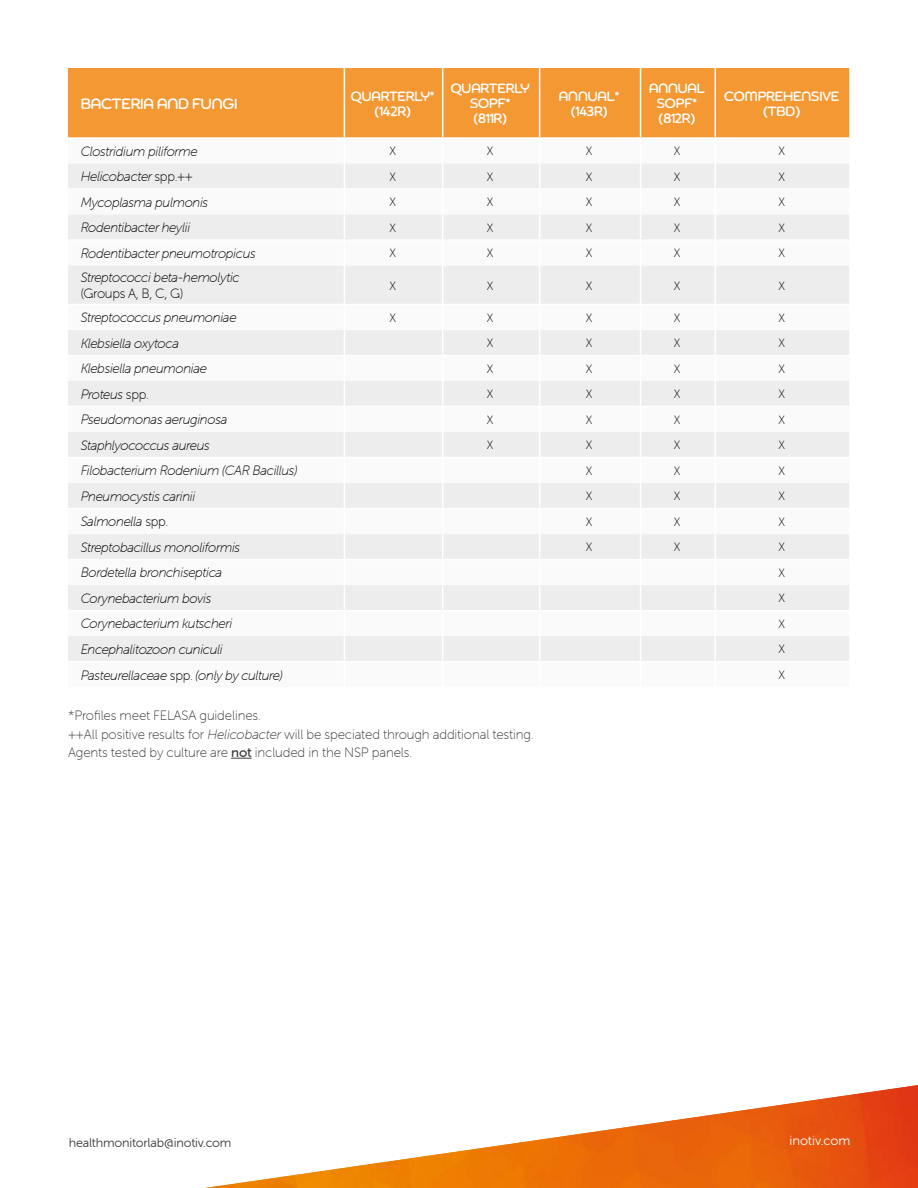
<style>
.page{position:relative;width:918px;height:1188px;background:#fff}
.page>*{position:absolute;margin:0;border:0;box-sizing:border-box;transform-origin:0 0}
.Inotiv_Table_Headers{font:500 15px "Chennai";letter-spacing:-.01em;color:#fff}
.Medium_Table_Text{font:italic 13.5px "Museo Sans Rounded 100";letter-spacing:-.025em;color:#000}
.Inotiv_Body_Text{font:13.5px "Museo Sans Rounded 100";letter-spacing:-.01em;color:#3c3c3b}
.Inotiv_Table_Headers-2{font:500 13.5px/15px "Chennai";letter-spacing:-.01em;color:#fff;text-align:center}
.Medium_Table_Text-2{font:13.5px "Museo Sans Rounded 100";letter-spacing:-.025em;color:#000}
.t1{font:13.2px "Museo Sans Rounded 300";color:#fff}
.t2{font:12.75px "Museo Sans Rounded 300";letter-spacing:-.015em;color:#3c3c3b}
.Inotiv_Body_Text-2{font:12px "Museo Sans Rounded 100";color:#000}
.s1{font-style:normal}
.s2{font-style:italic}
.s3{font-family:"Museo Sans Rounded 500"}
</style>
<div class="page">
<img style="left:205px;top:1085px;width:713px;height:103px">
<div style="left:68px;top:68px;width:781px;height:69px;background:#f49833"></div>
<svg style="left:68px;top:164px;width:276px;height:497px;fill:#eeedee"></svg>
<hr style="left:344px;top:68px;width:1px;height:69px;background:#fff">
<hr style="left:442px;top:68px;width:1px;height:69px;background:#fff">
<hr style="left:539px;top:68px;width:1px;height:69px;background:#fff">
<hr style="left:640px;top:68px;width:1px;height:69px;background:#fff">
<hr style="left:715px;top:68px;width:1px;height:69px;background:#fff">
<hr style="left:68px;top:304px;width:276px;height:1px;background:#fff">
<hr style="left:68px;top:188px;width:276px;height:2px;background:#fff">
<hr style="left:68px;top:239px;width:276px;height:2px;background:#fff">
<hr style="left:68px;top:355px;width:276px;height:1px;background:#fff">
<hr style="left:68px;top:610px;width:276px;height:1px;background:#fff">
<hr style="left:68px;top:406px;width:276px;height:1px;background:#fff">
<hr style="left:68px;top:457px;width:276px;height:1px;background:#fff">
<hr style="left:68px;top:508px;width:276px;height:1px;background:#fff">
<hr style="left:68px;top:559px;width:276px;height:1px;background:#fff">
<svg style="left:345px;top:164px;width:504px;height:497px"></svg>
<svg style="left:231px;top:758px;width:21px;height:1px"></svg>
<p class="Inotiv_Table_Headers" style="left:81px;top:94px;width:158px">BACTERIA AND FUNGI</p>
<p class="Inotiv_Table_Headers-2" style="left:351px;top:89px;width:85px">QUARTERLY* (142R)</p>
<p class="Inotiv_Table_Headers-2" style="left:451px;top:81px;width:81px">QUARTERLY<br>SOPF*<br>(811R)</p>
<p class="Inotiv_Table_Headers-2" style="left:559px;top:89px;width:62px">ANNUAL* (143R)</p>
<p class="Inotiv_Table_Headers-2" style="left:649px;top:81px;width:57px">ANNUAL<br>SOPF* (812R)</p>
<p class="Inotiv_Table_Headers-2" style="left:724px;top:89px;width:117px">COMPREHENSIVE (TBD)</p>
<p class="Medium_Table_Text" style="left:81px;top:144px;width:119px">Clostridium piliforme</p>
<p class="Inotiv_Body_Text-2" style="left:389px;top:145px;width:8px">X</p>
<p class="Inotiv_Body_Text-2" style="left:487px;top:145px;width:8px">X</p>
<p class="Inotiv_Body_Text-2" style="left:586px;top:145px;width:8px">X</p>
<p class="Inotiv_Body_Text-2" style="left:674px;top:145px;width:8px">X</p>
<p class="Inotiv_Body_Text-2" style="left:778px;top:145px;width:8px">X</p>
<p class="Medium_Table_Text" style="left:81px;top:170px;width:114px">Helicobacter <span class="s1">spp.++</span></p>
<p class="Inotiv_Body_Text-2" style="left:389px;top:170px;width:8px">X</p>
<p class="Inotiv_Body_Text-2" style="left:487px;top:170px;width:8px">X</p>
<p class="Inotiv_Body_Text-2" style="left:586px;top:170px;width:8px">X</p>
<p class="Inotiv_Body_Text-2" style="left:674px;top:170px;width:8px">X</p>
<p class="Inotiv_Body_Text-2" style="left:778px;top:170px;width:8px">X</p>
<p class="Medium_Table_Text" style="left:81px;top:195px;width:129px">Mycoplasma pulmonis</p>
<p class="Inotiv_Body_Text-2" style="left:389px;top:196px;width:8px">X</p>
<p class="Inotiv_Body_Text-2" style="left:487px;top:196px;width:8px">X</p>
<p class="Inotiv_Body_Text-2" style="left:586px;top:196px;width:8px">X</p>
<p class="Inotiv_Body_Text-2" style="left:674px;top:196px;width:8px">X</p>
<p class="Inotiv_Body_Text-2" style="left:778px;top:196px;width:8px">X</p>
<p class="Medium_Table_Text" style="left:81px;top:221px;width:111px">Rodentibacter heylii</p>
<p class="Inotiv_Body_Text-2" style="left:389px;top:221px;width:8px">X</p>
<p class="Inotiv_Body_Text-2" style="left:487px;top:221px;width:8px">X</p>
<p class="Inotiv_Body_Text-2" style="left:586px;top:221px;width:8px">X</p>
<p class="Inotiv_Body_Text-2" style="left:674px;top:221px;width:8px">X</p>
<p class="Inotiv_Body_Text-2" style="left:778px;top:221px;width:8px">X</p>
<p class="Medium_Table_Text" style="left:81px;top:246px;width:177px">Rodentibacter pneumotropicus</p>
<p class="Inotiv_Body_Text-2" style="left:389px;top:247px;width:8px">X</p>
<p class="Inotiv_Body_Text-2" style="left:487px;top:247px;width:8px">X</p>
<p class="Inotiv_Body_Text-2" style="left:586px;top:247px;width:8px">X</p>
<p class="Inotiv_Body_Text-2" style="left:674px;top:247px;width:8px">X</p>
<p class="Inotiv_Body_Text-2" style="left:778px;top:247px;width:8px">X</p>
<p class="Medium_Table_Text" style="left:81px;top:270px;width:161px">Streptococci beta-hemolytic</p>
<p class="Medium_Table_Text-2" style="left:81px;top:286px;width:104px">(Groups A, B, C, G)</p>
<p class="Inotiv_Body_Text-2" style="left:389px;top:279px;width:8px">X</p>
<p class="Inotiv_Body_Text-2" style="left:487px;top:279px;width:8px">X</p>
<p class="Inotiv_Body_Text-2" style="left:586px;top:279px;width:8px">X</p>
<p class="Inotiv_Body_Text-2" style="left:674px;top:279px;width:8px">X</p>
<p class="Inotiv_Body_Text-2" style="left:778px;top:279px;width:8px">X</p>
<p class="Medium_Table_Text" style="left:81px;top:311px;width:157px">Streptococcus pneumoniae</p>
<p class="Inotiv_Body_Text-2" style="left:389px;top:311px;width:8px">X</p>
<p class="Inotiv_Body_Text-2" style="left:487px;top:311px;width:8px">X</p>
<p class="Inotiv_Body_Text-2" style="left:586px;top:311px;width:8px">X</p>
<p class="Inotiv_Body_Text-2" style="left:674px;top:311px;width:8px">X</p>
<p class="Inotiv_Body_Text-2" style="left:778px;top:311px;width:8px">X</p>
<p class="Medium_Table_Text" style="left:81px;top:336px;width:100px">Klebsiella oxytoca</p>
<p class="Inotiv_Body_Text-2" style="left:487px;top:337px;width:8px">X</p>
<p class="Inotiv_Body_Text-2" style="left:586px;top:337px;width:8px">X</p>
<p class="Inotiv_Body_Text-2" style="left:674px;top:337px;width:8px">X</p>
<p class="Inotiv_Body_Text-2" style="left:778px;top:337px;width:8px">X</p>
<p class="Medium_Table_Text" style="left:81px;top:362px;width:128px">Klebsiella pneumoniae</p>
<p class="Inotiv_Body_Text-2" style="left:487px;top:362px;width:8px">X</p>
<p class="Inotiv_Body_Text-2" style="left:586px;top:362px;width:8px">X</p>
<p class="Inotiv_Body_Text-2" style="left:674px;top:362px;width:8px">X</p>
<p class="Inotiv_Body_Text-2" style="left:778px;top:362px;width:8px">X</p>
<p class="Medium_Table_Text" style="left:81px;top:387px;width:70px">Proteus <span class="s1">spp.</span></p>
<p class="Inotiv_Body_Text-2" style="left:487px;top:388px;width:8px">X</p>
<p class="Inotiv_Body_Text-2" style="left:586px;top:388px;width:8px">X</p>
<p class="Inotiv_Body_Text-2" style="left:674px;top:388px;width:8px">X</p>
<p class="Inotiv_Body_Text-2" style="left:778px;top:388px;width:8px">X</p>
<p class="Medium_Table_Text" style="left:81px;top:413px;width:148px">Pseudomonas aeruginosa</p>
<p class="Inotiv_Body_Text-2" style="left:487px;top:413px;width:8px">X</p>
<p class="Inotiv_Body_Text-2" style="left:586px;top:413px;width:8px">X</p>
<p class="Inotiv_Body_Text-2" style="left:674px;top:413px;width:8px">X</p>
<p class="Inotiv_Body_Text-2" style="left:778px;top:413px;width:8px">X</p>
<p class="Medium_Table_Text" style="left:81px;top:438px;width:131px">Staphlyococcus aureus</p>
<p class="Inotiv_Body_Text-2" style="left:487px;top:439px;width:8px">X</p>
<p class="Inotiv_Body_Text-2" style="left:586px;top:439px;width:8px">X</p>
<p class="Inotiv_Body_Text-2" style="left:674px;top:439px;width:8px">X</p>
<p class="Inotiv_Body_Text-2" style="left:778px;top:439px;width:8px">X</p>
<p class="Medium_Table_Text" style="left:81px;top:464px;width:218px">Filobacterium Rodenium (CAR Bacillus)</p>
<p class="Inotiv_Body_Text-2" style="left:586px;top:464px;width:8px">X</p>
<p class="Inotiv_Body_Text-2" style="left:674px;top:464px;width:8px">X</p>
<p class="Inotiv_Body_Text-2" style="left:778px;top:464px;width:8px">X</p>
<p class="Medium_Table_Text" style="left:81px;top:489px;width:116px">Pneumocystis carinii</p>
<p class="Inotiv_Body_Text-2" style="left:586px;top:490px;width:8px">X</p>
<p class="Inotiv_Body_Text-2" style="left:674px;top:490px;width:8px">X</p>
<p class="Inotiv_Body_Text-2" style="left:778px;top:490px;width:8px">X</p>
<p class="Medium_Table_Text" style="left:81px;top:515px;width:89px">Salmonella <span class="s1">spp.</span></p>
<p class="Inotiv_Body_Text-2" style="left:586px;top:515px;width:8px">X</p>
<p class="Inotiv_Body_Text-2" style="left:674px;top:515px;width:8px">X</p>
<p class="Inotiv_Body_Text-2" style="left:778px;top:515px;width:8px">X</p>
<p class="Medium_Table_Text" style="left:81px;top:540px;width:161px">Streptobacillus monoliformis</p>
<p class="Inotiv_Body_Text-2" style="left:586px;top:541px;width:8px">X</p>
<p class="Inotiv_Body_Text-2" style="left:674px;top:541px;width:8px">X</p>
<p class="Inotiv_Body_Text-2" style="left:778px;top:541px;width:8px">X</p>
<p class="Medium_Table_Text" style="left:81px;top:566px;width:143px">Bordetella bronchiseptica</p>
<p class="Inotiv_Body_Text-2" style="left:778px;top:566px;width:8px">X</p>
<p class="Medium_Table_Text" style="left:81px;top:591px;width:132px">Corynebacterium bovis</p>
<p class="Inotiv_Body_Text-2" style="left:778px;top:592px;width:8px">X</p>
<p class="Medium_Table_Text" style="left:81px;top:617px;width:153px">Corynebacterium kutscheri</p>
<p class="Inotiv_Body_Text-2" style="left:778px;top:617px;width:8px">X</p>
<p class="Medium_Table_Text" style="left:81px;top:642px;width:144px">Encephalitozoon cuniculi</p>
<p class="Inotiv_Body_Text-2" style="left:778px;top:643px;width:8px">X</p>
<p class="Medium_Table_Text" style="left:81px;top:668px;width:204px">Pasteurellaceae <span class="s1">spp.</span> (only by culture)</p>
<p class="Inotiv_Body_Text-2" style="left:778px;top:668px;width:8px">X</p>
<p class="Inotiv_Body_Text" style="left:68px;top:709px;width:195px">*Profiles meet FELASA guidelines.</p>
<p class="Inotiv_Body_Text" style="left:68px;top:727px;width:467px">++All positive results for <span class="s2">Helicobacter</span> will be speciated through additional testing.</p>
<p class="Inotiv_Body_Text" style="left:68px;top:745px;width:346px">Agents tested by culture are <span class="s3">not</span> included in the NSP panels.</p>
<p class="t2" style="left:69px;top:1136px;width:164px">healthmonitorlab@inotiv.com</p>
<p class="t1" style="left:789px;top:1133px;width:62px">inotiv.com</p>
</div>
